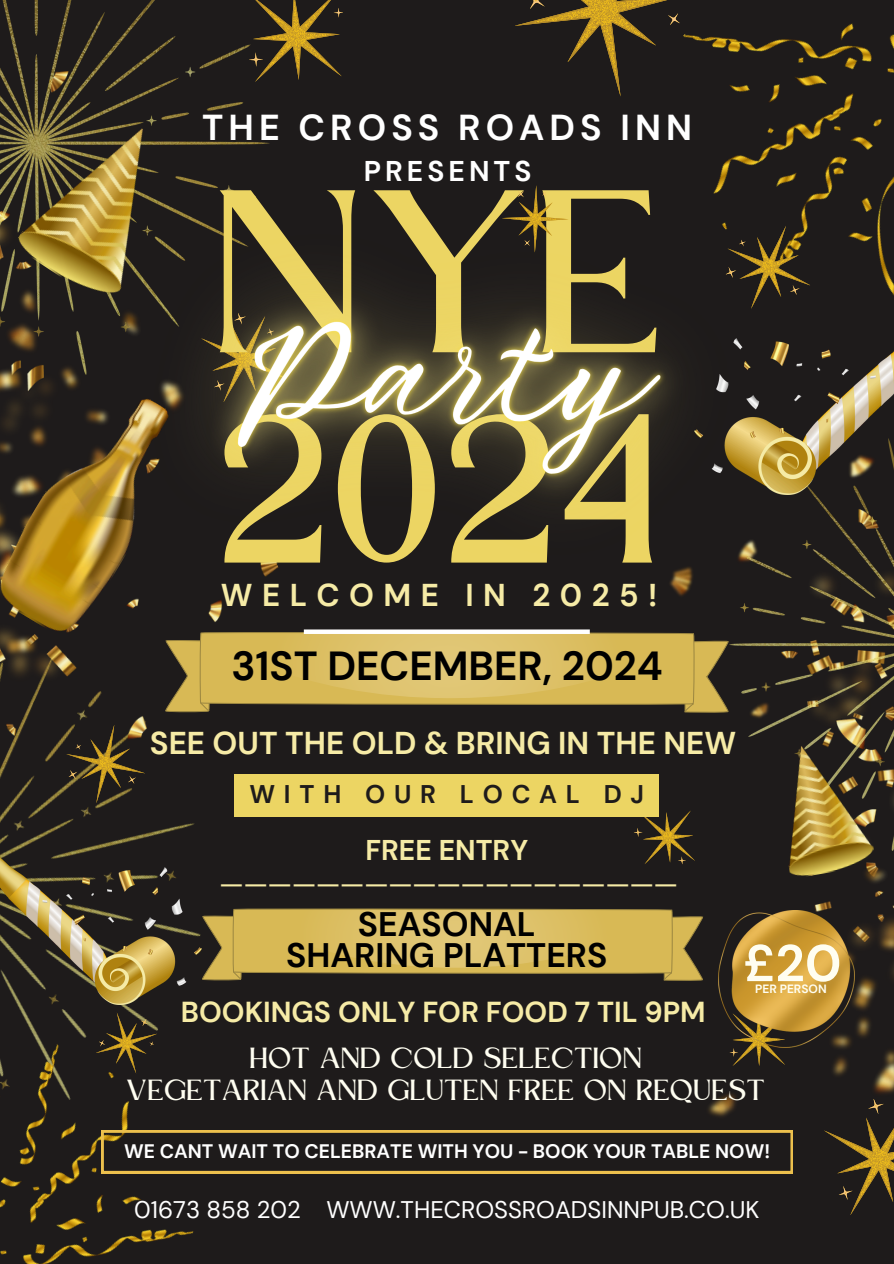
<style>
.page{position:relative;width:894px;height:1264px;background:#fff}
.page>*{position:absolute;margin:0;border:0;box-sizing:border-box;transform-origin:0 0}
.t1{font:215.85px "Kingred Serif";color:#ecd563}
.t2{font:197.7px "Kingred Serif";color:#ecd563}
.t3{font:700 51.6px "DM Sans";color:#fffef1}
.t4{font:700 40.5px "DM Sans";color:#000}
.t5{font:700 36px "DM Sans";letter-spacing:.14em;color:#fff}
.t6{font:700 33.9px/30.6px "DM Sans";color:#000;text-align:center}
.t7{font:700 31.5px "DM Sans";color:#f6eba6}
.t8{font:700 31.5px "DM Sans";letter-spacing:.3em;color:#f6eba6}
.t9{font:700 28.8px "DM Sans";color:#f6eba6}
.t10{font:28.5px "DM Sans";color:#f6eba6}
.t11{font:700 28.5px "DM Sans";color:#f6eba6}
.t12{font:700 28.5px "DM Sans";letter-spacing:.14em;color:#fff}
.t13{font:27.15px "Kingred Serif";color:#fffef1}
.t14{font:700 25.5px "DM Sans";letter-spacing:.345em;color:#1e1b1b}
.t15{font:24px "DM Sans";color:#fff}
.t16{font:700 19.5px "DM Sans";color:#fff}
.t17{font:700 12px "DM Sans";color:#fffef1}
</style>
<div class="page">
<div style="left:0;top:0;width:893px;height:1263px;background:#1e1b1b"></div>
<img style="left:667px;top:710px;width:226px;height:456px">
<img style="left:729px;top:494px;width:164px;height:356px">
<img style="left:838px;top:352px;width:55px;height:142px">
<img style="left:0;top:375px;width:235px;height:445px">
<img style="left:0;top:1004px;width:242px;height:259px">
<img style="left:768px;top:736px;width:108px;height:143px">
<img style="left:710px;top:23px;width:183px;height:272px">
<img style="left:0;top:378px;width:60px;height:266px">
<img style="left:0;top:0;width:245px;height:375px">
<img style="left:13px;top:105px;width:188px;height:203px">
<img style="left:0;top:831px;width:201px;height:173px">
<svg style="left:814px;top:1087px;width:79px;height:128px"></svg>
<svg style="left:729px;top:1047px;width:58px;height:18px"></svg>
<svg style="left:93px;top:1004px;width:70px;height:71px"></svg>
<svg style="left:515px;top:0;width:195px;height:96px"></svg>
<svg style="left:634px;top:807px;width:61px;height:60px"></svg>
<svg style="left:245px;top:0;width:98px;height:82px"></svg>
<svg style="left:165px;top:656px;width:563px;height:56px;background:#bca253"></svg>
<svg style="left:102px;top:1130px;width:690px;height:43px"></svg>
<svg style="left:56px;top:721px;width:91px;height:90px"></svg>
<svg style="left:202px;top:908px;width:501px;height:72px;background:#bfa655"></svg>
<img style="left:60px;top:107px;width:778px;height:549px">
<div style="left:235px;top:774px;width:423px;height:43px;background:#ecd563"></div>
<img style="left:718px;top:910px;width:136px;height:137px">
<h1 class="t5" style="left:202px;top:104px;width:491px">THE CROSS ROADS INN</h1>
<h1 class="t12" style="left:364px;top:153px;width:169px">PRESENTS</h1>
<p class="t1" style="left:220px;top:190px;width:456px">NYE</p>
<h5 class="t2" style="left:224px;top:414px;width:446px">2024</h5>
<p class="t8" style="left:221px;top:575px;width:438px">WELCOME IN 2025!</p>
<p class="t4" style="left:231px;top:640px;width:433px">31ST DECEMBER, 2024</p>
<p class="t7" style="left:150px;top:722px;width:587px">SEE OUT THE OLD &amp; BRING IN THE NEW</p>
<p class="t14" style="left:249px;top:777px;width:396px">WITH OUR LOCAL DJ</p>
<p class="t11" style="left:365px;top:831px;width:164px">FREE ENTRY</p>
<p class="t10" style="left:219px;top:866px;width:460px">———————————————————</p>
<p class="t6" style="left:286px;top:909px;width:322px">SEASONAL<br>SHARING PLATTERS</p>
<p class="t9" style="left:181px;top:993px;width:526px">BOOKINGS ONLY FOR FOOD 7 TIL 9PM</p>
<p class="t3" style="left:743px;top:929px;width:100px">£20</p>
<h4 class="t17" style="left:755px;top:981px;width:73px">PER PERSON</h4>
<h2 class="t13" style="left:250px;top:1047px;width:394px">HOT AND COLD SELECTION</h2>
<p class="t13" style="left:127px;top:1079px;width:640px">VEGETARIAN AND GLUTEN FREE ON REQUEST</p>
<p class="t16" style="left:124px;top:1138px;width:647px">WE CANT WAIT TO CELEBRATE WITH YOU - BOOK YOUR TABLE NOW!</p>
<p class="t15" style="left:134px;top:1193px;width:626px">01673 858 202 WWW.THECROSSROADSINNPUB.CO.UK</p>
</div>
